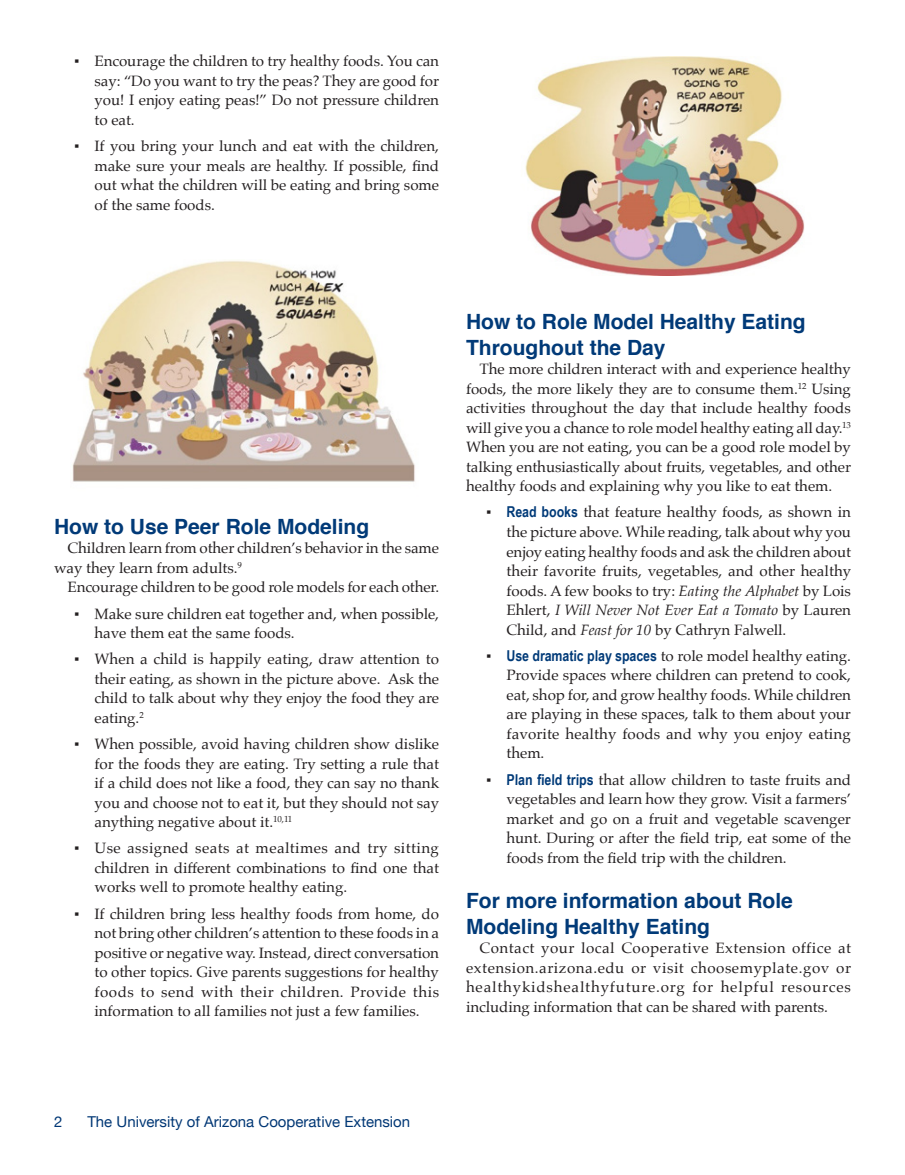
<style>
.page{position:relative;width:905px;height:1175px;background:#fff}
.page>*{position:absolute;margin:0;border:0;box-sizing:border-box;transform-origin:0 0}
.t1{font:700 21px/25.5px "Helvetica";color:#013a78}
.t2{font:15px/19.5px "Palatino";color:#231f20;text-align:justify}
.t3{font:15px "Helvetica Neue";color:#013775}
.s1{font-family:"Arial Narrow";font-weight:700;color:#013a78}
.s2{font-style:italic}
</style>
<div class="page">
<img style="left:72px;top:260px;width:343px;height:222px">
<img style="left:525px;top:56px;width:280px;height:220px">
<p class="t2" style="left:94px;top:51px;width:346px;text-indent:-20px">▪ Encourage the children to try healthy foods. You can say: “Do you want to try the peas? They are good for you! I enjoy eating peas!” Do not pressure children to eat.</p>
<p class="t2" style="left:94px;top:136px;width:346px;text-indent:-20px">▪ If you bring your lunch and eat with the children, make sure your meals are healthy. If possible, find out what the children will be eating and bring some of the same foods.</p>
<p class="t1" style="left:54px;top:514px;width:317px">How to Use Peer Role Modeling</p>
<p class="t2" style="left:54px;top:538px;width:387px;text-indent:14px">Children learn from other children’s behavior in the same way they learn from adults.<sup>9</sup></p>
<p class="t2" style="left:68px;top:577px;width:373px">Encourage children to be good role models for each other.</p>
<p class="t2" style="left:94px;top:603px;width:346px;text-indent:-20px">▪ Make sure children eat together and, when possible, have them eat the same foods.</p>
<p class="t2" style="left:94px;top:649px;width:346px;text-indent:-20px">▪ When a child is happily eating, draw attention to their eating, as shown in the picture above. Ask the child to talk about why they enjoy the food they are eating.<sup>2</sup></p>
<p class="t2" style="left:94px;top:734px;width:346px;text-indent:-20px">▪ When possible, avoid having children show dislike for the foods they are eating. Try setting a rule that if a child does not like a food, they can say no thank you and choose not to eat it, but they should not say anything negative about it.<sup>10,11</sup></p>
<p class="t2" style="left:94px;top:838px;width:346px;text-indent:-20px">▪ Use assigned seats at mealtimes and try sitting children in different combinations to find one that works well to promote healthy eating.</p>
<p class="t2" style="left:94px;top:903px;width:346px;text-indent:-20px">▪ If children bring less healthy foods from home, do not bring other children’s attention to these foods in a positive or negative way. Instead, direct conversation to other topics. Give parents suggestions for healthy foods to send with their children. Provide this information to all families not just a few families.</p>
<p class="t1" style="left:466px;top:309px;width:341px">How to Role Model Healthy Eating<br>Throughout the Day</p>
<p class="t2" style="left:466px;top:359px;width:387px;text-indent:14px">The more children interact with and experience healthy foods, the more likely they are to consume them.<sup>12</sup> Using activities throughout the day that include healthy foods will give you a chance to role model healthy eating all day.<sup>13<br></sup>When you are not eating, you can be a good role model by talking enthusiastically about fruits, vegetables, and other healthy foods and explaining why you like to eat them.</p>
<p class="t2" style="left:506px;top:502px;width:346px;text-indent:-20px">▪ <span class="s1">Read books</span> that feature healthy foods, as shown in the picture above. While reading, talk about why you enjoy eating healthy foods and ask the children about their favorite fruits, vegetables, and other healthy foods. A few books to try: <span class="s2">Eating the Alphabet</span> by Lois Ehlert, <span class="s2">I Will Never Not Ever Eat a Tomato</span> by Lauren Child, and <span class="s2">Feast for 10</span> by Cathryn Falwell.</p>
<p class="t2" style="left:506px;top:646px;width:346px;text-indent:-20px">▪ <span class="s1">Use dramatic play spaces</span> to role model healthy eating.<br>Provide spaces where children can pretend to cook, eat, shop for, and grow healthy foods. While children are playing in these spaces, talk to them about your favorite healthy foods and why you enjoy eating them.</p>
<p class="t2" style="left:506px;top:769px;width:346px;text-indent:-20px">▪ <span class="s1">Plan field trips</span> that allow children to taste fruits and vegetables and learn how they grow. Visit a farmers’ market and go on a fruit and vegetable scavenger hunt. During or after the field trip, eat some of the foods from the field trip with the children.</p>
<p class="t1" style="left:466px;top:888px;width:328px">For more information about Role<br>Modeling Healthy Eating</p>
<p class="t2" style="left:466px;top:938px;width:387px;text-indent:14px">Contact your local Cooperative Extension office at extension.arizona.edu or visit choosemyplate.gov or healthykidshealthyfuture.org for helpful resources including information that can be shared with parents.</p>
<p class="t3" style="left:54px;top:1110px;width:10px">2</p>
<p class="t3" style="left:87px;top:1111px;width:324px">The University of Arizona Cooperative Extension</p>
</div>
